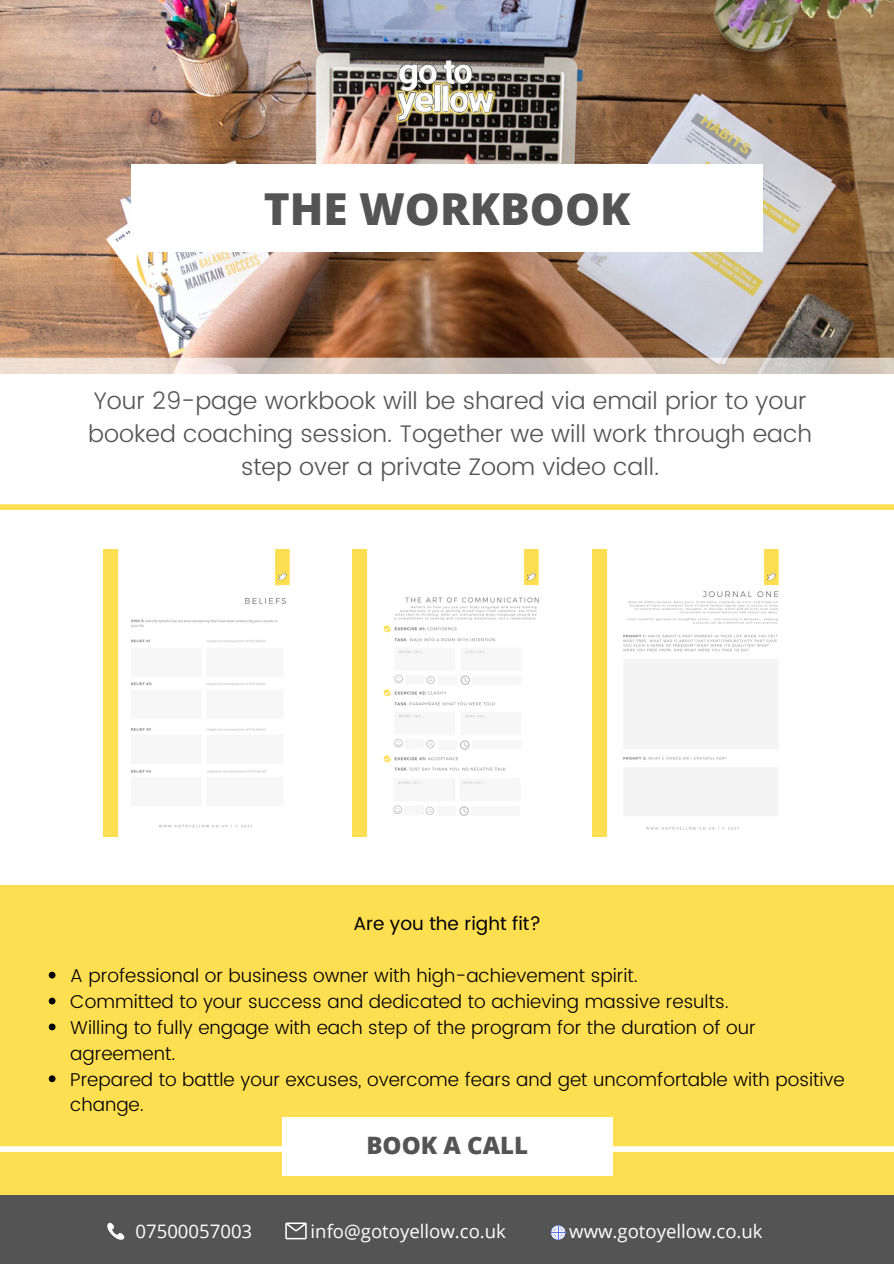
<style>
.page{position:relative;width:894px;height:1264px;background:#fff}
.page>*{position:absolute;margin:0;border:0;box-sizing:border-box;transform-origin:0 0}
.t1{font:800 44.1px "Open Sans";color:#545454}
.t2{font:300 24px/32.7px "Poppins";color:#545454;text-align:center}
.t3{font:800 24px "Open Sans";color:#545454}
.t4{font:300 18.6px/26px "Poppins";color:#000}
.t5{font:18.6px "Open Sans";color:#fff}
.t6{font:18.6px "Poppins";color:#000}
</style>
<div class="page">
<div style="left:0;top:504px;width:893px;height:6px;background:#ffdf52"></div>
<img style="left:0;top:0;width:893px;height:358px">
<div style="left:131px;top:165px;width:631px;height:87px;background:#fff"></div>
<svg style="left:0;top:358px;width:893px;height:16px;background:#d8cbc1"></svg>
<img style="left:390px;top:45px;width:108px;height:89px">
<img style="left:352px;top:549px;width:187px;height:287px">
<img style="left:103px;top:549px;width:187px;height:287px">
<img style="left:592px;top:549px;width:187px;height:287px">
<div style="left:0;top:885px;width:893px;height:333px;background:#ffdf52"></div>
<div style="left:0;top:1146px;width:893px;height:5px;background:#fff"></div>
<div style="left:282px;top:1117px;width:330px;height:58px;background:#fff"></div>
<div style="left:0;top:1194px;width:893px;height:69px;background:#545454"></div>
<svg style="left:285px;top:1222px;width:21px;height:17px"></svg>
<svg style="left:550px;top:1225px;width:15px;height:14px"></svg>
<svg style="left:49px;top:971px;width:6px;height:7px"></svg>
<svg style="left:49px;top:997px;width:6px;height:7px"></svg>
<svg style="left:49px;top:1023px;width:6px;height:7px"></svg>
<svg style="left:49px;top:1075px;width:6px;height:7px"></svg>
<svg style="left:107px;top:1222px;width:18px;height:18px"></svg>
<h1 class="t1" style="left:263px;top:178px;width:368px">THE WORKBOOK</h1>
<p class="t2" style="left:88px;top:385px;width:725px">Your 29-page workbook will be shared via email prior to your booked coaching session. Together we will work through each step over a private Zoom video call.</p>
<p class="t6" style="left:353px;top:912px;width:189px">Are you the right fit?</p>
<p class="t4" style="left:70px;top:962px;width:775px">A professional or business owner with high-achievement spirit.<br>Committed to your success and dedicated to achieving massive results.<br>Willing to fully engage with each step of the program for the duration of our agreement.<br>Prepared to battle your excuses, overcome fears and get uncomfortable with positive change.</p>
<p class="t3" style="left:366px;top:1128px;width:163px">BOOK A CALL</p>
<p class="t5" style="left:135px;top:1217px;width:118px">07500057003</p>
<p class="t5" style="left:310px;top:1217px;width:197px">info@gotoyellow.co.uk</p>
<p class="t5" style="left:569px;top:1217px;width:195px">www.gotoyellow.co.uk</p>
</div>
